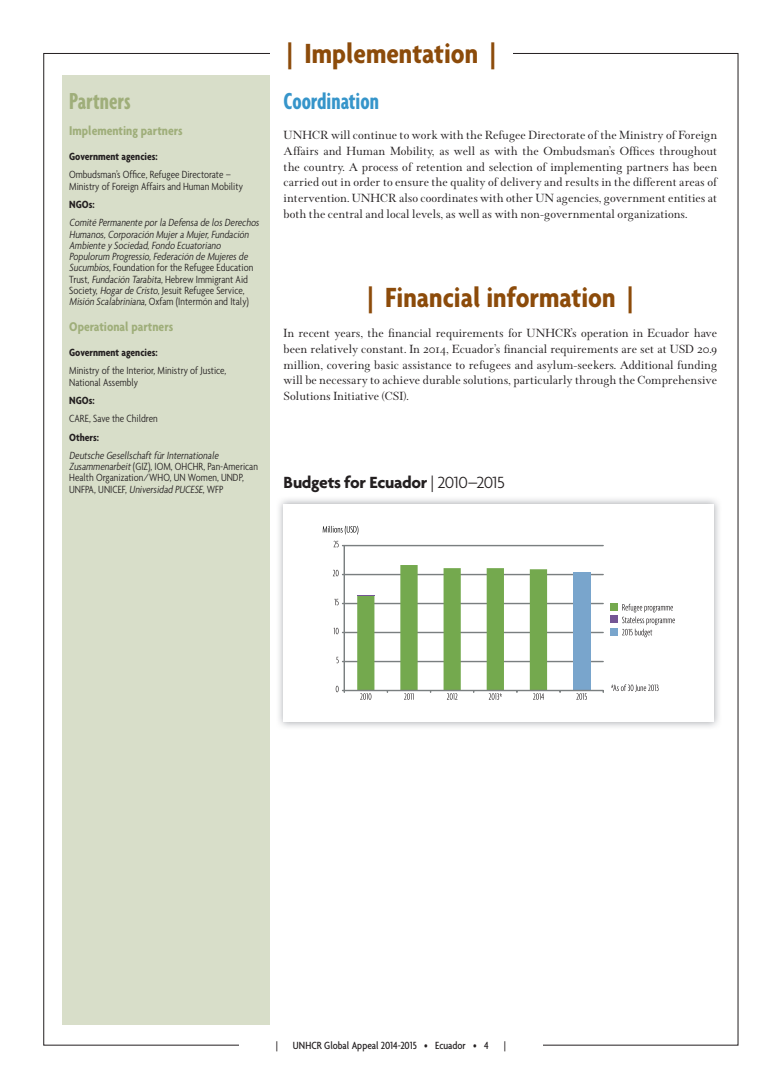
<style>
.page{position:relative;width:780px;height:1088px;background:#fff}
.page>*{position:absolute;margin:0;border:0;box-sizing:border-box;transform-origin:0 0}
.t1{font:700 condensed 30px "Agenda";color:#8c4b0a}
.t2{font:700 extra-condensed 25px "Agenda";color:#3695ca}
.t3{font:700 extra-condensed 25px "Agenda";color:#9fae7a}
.t4{font:700 17.5px "Agenda";letter-spacing:-.02em;color:#231f20}
.t5{font:700 condensed 13.75px "Agenda";color:#9fae7a}
.t6{font:13.12px/15.8px "Wessex";color:#231f20;text-align:justify}
.t7{font:italic 300 condensed 11.25px/11.2px "Agenda";color:#231f20}
.t8{font:300 condensed 11.25px/11.2px "Agenda";color:#231f20}
.t9{font:700 condensed 11.25px "Agenda";color:#231f20}
.t10{font:500 condensed 11.25px "Agenda";letter-spacing:-.005em;color:#231f20}
.s1{font-style:normal}
.s2{font-style:italic}
.s3{font-weight:300}
</style>
<div class="page">
<img style="left:279px;top:499px;width:440px;height:228px">
<div style="left:283px;top:504px;width:430px;height:217px;background:#fff"></div>
<div style="left:344px;top:545px;width:259px;height:1px;border:1px solid #7a7f80"></div>
<div style="left:344px;top:574px;width:259px;height:1px;border:1px solid #7a7f80"></div>
<div style="left:344px;top:603px;width:259px;height:1px;border:1px solid #7a7f80"></div>
<div style="left:344px;top:632px;width:259px;height:1px;border:1px solid #7a7f80"></div>
<div style="left:344px;top:661px;width:259px;height:1px;border:1px solid #7a7f80"></div>
<div style="left:573px;top:572px;width:17px;height:118px;background:#79a5cc"></div>
<div style="left:344px;top:545px;width:1px;height:145px;border:1px solid #7a7f80"></div>
<div style="left:344px;top:690px;width:259px;height:1px;border:1px solid #7a7f80"></div>
<svg style="left:336px;top:686px;width:9px;height:6px"></svg>
<svg style="left:336px;top:657px;width:8px;height:6px"></svg>
<svg style="left:333px;top:628px;width:11px;height:6px"></svg>
<svg style="left:334px;top:599px;width:10px;height:6px"></svg>
<svg style="left:333px;top:570px;width:11px;height:6px"></svg>
<svg style="left:333px;top:541px;width:11px;height:6px"></svg>
<svg style="left:357px;top:565px;width:190px;height:135px"></svg>
<svg style="left:576px;top:693px;width:11px;height:7px"></svg>
<svg style="left:323px;top:526px;width:35px;height:8px"></svg>
<svg style="left:611px;top:684px;width:47px;height:8px"></svg>
<div style="left:611px;top:629px;width:7px;height:7px;background:#79a5cc"></div>
<svg style="left:622px;top:604px;width:53px;height:33px"></svg>
<div style="left:611px;top:603px;width:7px;height:7px;background:#74a94e"></div>
<div style="left:611px;top:616px;width:7px;height:7px;background:#745695"></div>
<div style="left:62px;top:75px;width:208px;height:950px;background:#d8dec9"></div>
<h2 class="t3" style="left:69px;top:87px;width:63px">Partners</h2>
<p class="t5" style="left:69px;top:122px;width:115px">Implementing partners</p>
<p class="t9" style="left:69px;top:150px;width:90px">Government agencies:</p>
<p class="t8" style="left:69px;top:169px;width:175px">Ombudsman’s Office, Refugee Directorate –<br>Ministry of Foreign Affairs and Human Mobility</p>
<p class="t9" style="left:69px;top:198px;width:27px">NGOs:</p>
<p class="t7" style="left:69px;top:217px;width:193px">Comité Permanente porla Defensa de losDerechos Humanos,Corporación Mujera Mujer,Fundación Ambiente y Sociedad<span class="s1">,</span> Fondo Ecuatoriano Populorum Progressio,Federación de Mujeresde Sucumbíos<span class="s1">, Foundation for the Refugee Education Trust,</span> Fundación Tarabita<span class="s1">, Hebrew Immigrant Aid Society,</span> Hogarde Cristo<span class="s1">, Jesuit Refugee Service, </span>Misión Scalabriniana<span class="s1">, Oxfam (Intermón and Italy)</span></p>
<p class="t5" style="left:69px;top:318px;width:106px">Operational partners</p>
<p class="t9" style="left:69px;top:346px;width:90px">Government agencies:</p>
<p class="t8" style="left:69px;top:365px;width:159px">Ministry of the Interior, Ministry of Justice,<br>National Assembly</p>
<p class="t9" style="left:69px;top:394px;width:27px">NGOs:</p>
<p class="t8" style="left:69px;top:413px;width:90px">CARE, Save the Children</p>
<p class="t9" style="left:69px;top:430px;width:31px">Others:</p>
<p class="t8" style="left:69px;top:450px;width:190px"><span class="s2">Deutsche GesellschaftfürInternationale Zusammenarbeit</span>(GIZ), IOM, OHCHR, Pan-American Health Organization/WHO, UN Women, UNDP,<br>U N F PA , U N I C E F, <span class="s2">Universidad PUCESE</span>, W F P</p>
<h1 class="t1" style="left:287px;top:35px;width:211px">| Implementation |</h1>
<h2 class="t2" style="left:283px;top:87px;width:97px">Coordination</h2>
<p class="t6" style="left:283px;top:127px;width:435px">UNHCR will continue to work with the Refugee Directorate of the Ministry of Foreign Affairs and Human Mobility, as well as with the Ombudsman’s Offices throughout the country. A process of retention and selection of implementing partners has been carried out in order to ensure the quality of delivery and results in the different areas of intervention. UNHCR also coordinates with other UN agencies, government entities at both the central and local levels, as well as with non-governmental organizations.</p>
<h1 class="t1" style="left:367px;top:280px;width:267px">| Financial information |</h1>
<p class="t6" style="left:283px;top:325px;width:435px">In recent years, the financial requirements for UNHCR’s operation in Ecuador have been relatively constant. In 2014, Ecuador’s financial requirements are set at USD 20.9 million, covering basic assistance to refugees and asylum-seekers. Additional funding will be necessary to achieve durable solutions, particularly through the Comprehensive Solutions Initiative (CSI).</p>
<h3 class="t4" style="left:283px;top:472px;width:223px">Budgets for Ecuador <span class="s3">| 2010–2015</span></h3>
<p class="t10" style="left:276px;top:1039px;width:4px">|</p>
<p class="t10" style="left:293px;top:1039px;width:197px">UNHCR Global Appeal 2014-2015 • Ecuador • 4</p>
<p class="t10" style="left:503px;top:1039px;width:4px">|</p>
</div>
